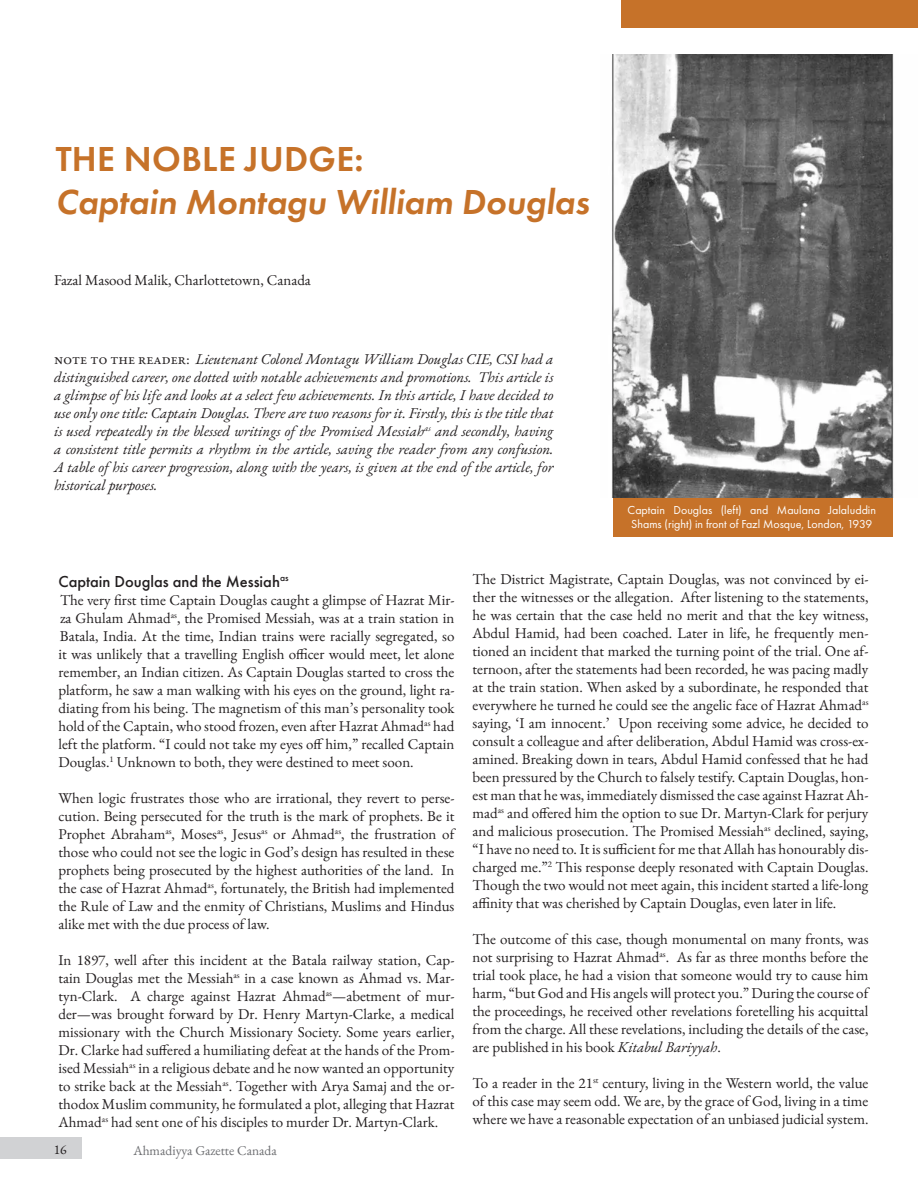
<style>
.page{position:relative;width:918px;height:1188px;background:#fff}
.page>*{position:absolute;margin:0;border:0;box-sizing:border-box;transform-origin:0 0}
.t1{font:italic 600 36px "Futura PT";color:#c67229}
.t2{font:600 36px "Futura PT";letter-spacing:.01em;color:#c67229}
.t3{font:500 16.5px "Futura PT";color:#231f20}
.t4{font:15px/18px "EB Garamond";color:#231f20;text-align:justify}
.t5{font:italic 15px/18px "EB Garamond";color:#231f20;text-align:justify}
.t6{font:13.5px "EB Garamond";color:#6c6d70}
.t7{font:13.5px "EB Garamond";color:#231f20}
.long_quotes{font:12px/14.4px "Futura PT";color:#fff;text-align:center}
.s1{font-style:normal}
.s2{font-style:italic}
</style>
<div class="page">
<div style="left:0;top:1137px;width:82px;height:22px;background:#d1d2d4"></div>
<div style="left:613px;top:497px;width:280px;height:40px;background:#c67229"></div>
<img style="left:612px;top:55px;width:282px;height:442px">
<div style="left:621px;top:0;width:297px;height:28px;background:#c67229"></div>
<p class="t2" style="left:56px;top:136px;width:309px">THE NOBLE JUDGE:</p>
<p class="t1" style="left:55px;top:178px;width:535px">Captain Montagu William Douglas</p>
<p class="t4" style="left:54px;top:271px;width:258px">Fazal Masood Malik, Charlottetown, Canada</p>
<p class="t5" style="left:54px;top:351px;width:501px"><span class="s1">note to the reader :</span> Lieutenant Colonel Montagu William Douglas CIE, CSI had a distinguished career, one dotted with notable achievements and promotions. This article is a glimpse of his life and looks at a select few achievements. In this article, I have decided to use only one title: Captain Douglas. There are two reasons for it. Firstly, this is the title that is used repeatedly in the blessed writings of the Promised Messiah<sup>as</sup> and secondly, having a consistent title permits a rhythm in the article, saving the reader from any confusion.<br>A table of his career progression, along with the years, is given at the end of the article, for historical purposes.</p>
<p class="long_quotes" style="left:628px;top:502px;width:250px">Captain Douglas (left) and Maulana Jalaluddin<br>Shams (right) in front of Fazl Mosque, London, 1939</p>
<p class="t3" style="left:58px;top:571px;width:232px">Captain Douglas and the Messiah<sup>as</sup></p>
<p class="t4" style="left:58px;top:591px;width:398px">The very first time Captain Douglas caught a glimpse of Hazrat Mir&shy;za Ghulam Ahmad<sup>as</sup>, the Promised Messiah, was at a train station in Batala, India. At the time, Indian trains were racially segregated, so it was unlikely that a travelling English officer would meet, let alone remember, an Indian citizen. As Captain Douglas started to cross the platform, he saw a man walking with his eyes on the ground, light ra&shy;diating from his being. The magnetism of this man’s personality took hold of the Captain, who stood frozen, even after Hazrat Ahmad<sup>as</sup> had left the platform. “I could not take my eyes off him,” recalled Captain Douglas.<sup>1</sup> Unknown to both, they were destined to meet soon.</p>
<p class="t4" style="left:58px;top:789px;width:398px">When logic frustrates those who are irrational, they revert to perse&shy;cution. Being persecuted for the truth is the mark of prophets. Be it Prophet Abraham<sup>as</sup>, Moses<sup>as</sup>, Jesus<sup>as</sup> or Ahmad<sup>as</sup>, the frustration of those who could not see the logic in God’s design has resulted in these prophets being prosecuted by the highest authorities of the land. In the case of Hazrat Ahmad<sup>as</sup>, fortunately, the British had implemented the Rule of Law and the enmity of Christians, Muslims and Hindus alike met with the due process of law.</p>
<p class="t4" style="left:58px;top:951px;width:398px">In 1897, well after this incident at the Batala railway station, Cap&shy;tain Douglas met the Messiah<sup>as</sup> in a case known as Ahmad vs. Mar&shy;tyn-Clark. A charge against Hazrat Ahmad<sup>as</sup>—abetment of mur&shy;der—was brought forward by Dr. Henry Martyn-Clarke, a medical missionary with the Church Missionary Society. Some years earlier, Dr. Clarke had suffered a humiliating defeat at the hands of the Prom&shy;ised Messiah<sup>as</sup> in a religious debate and he now wanted an opportunity to strike back at the Messiah<sup>as</sup>. Together with Arya Samaj and the or&shy;thodox Muslim community, he formulated a plot, alleging that Hazrat Ahmad<sup>as</sup> had sent one of his disciples to murder Dr. Martyn-Clark.</p>
<p class="t7" style="left:54px;top:1140px;width:14px">16</p>
<p class="t6" style="left:133px;top:1142px;width:145px">Ahmadiyya Gazette Canada</p>
<p class="t4" style="left:472px;top:570px;width:398px">The District Magistrate, Captain Douglas, was not convinced by ei&shy;ther the witnesses or the allegation. After listening to the statements, he was certain that the case held no merit and that the key witness, Abdul Hamid, had been coached. Later in life, he frequently men&shy;tioned an incident that marked the turning point of the trial. One af&shy;ternoon, after the statements had been recorded, he was pacing madly at the train station. When asked by a subordinate, he responded that everywhere he turned he could see the angelic face of Hazrat Ahmad<sup>as </sup>saying, ‘I am innocent.’ Upon receiving some advice, he decided to consult a colleague and after deliberation, Abdul Hamid was cross-ex&shy;amined. Breaking down in tears, Abdul Hamid confessed that he had been pressured by the Church to falsely testify. Captain Douglas, hon&shy;est man that he was, immediately dismissed the case against Hazrat Ah&shy;mad<sup>as</sup> and offered him the option to sue Dr. Martyn-Clark for perjury and malicious prosecution. The Promised Messiah<sup>as</sup> declined, saying, “I have no need to. It is sufficient for me that Allah has honourably dis&shy;charged me.”<sup>2</sup> This response deeply resonated with Captain Douglas.<br>Though the two would not meet again, this incident started a life-long affinity that was cherished by Captain Douglas, even later in life.</p>
<p class="t4" style="left:472px;top:930px;width:398px">The outcome of this case, though monumental on many fronts, was not surprising to Hazrat Ahmad<sup>as</sup>. As far as three months before the trial took place, he had a vision that someone would try to cause him harm, “but God and His angels will protect you.” During the course of the proceedings, he received other revelations foretelling his acquittal from the charge. All these revelations, including the details of the case, are published in his book <span class="s2">Kitabul Bariyyah</span>.</p>
<p class="t4" style="left:472px;top:1074px;width:398px">To a reader in the 21<sup>st</sup> century, living in the Western world, the value of this case may seem odd. We are, by the grace of God, living in a time where we have a reasonable expectation of an unbiased judicial system.</p>
</div>
